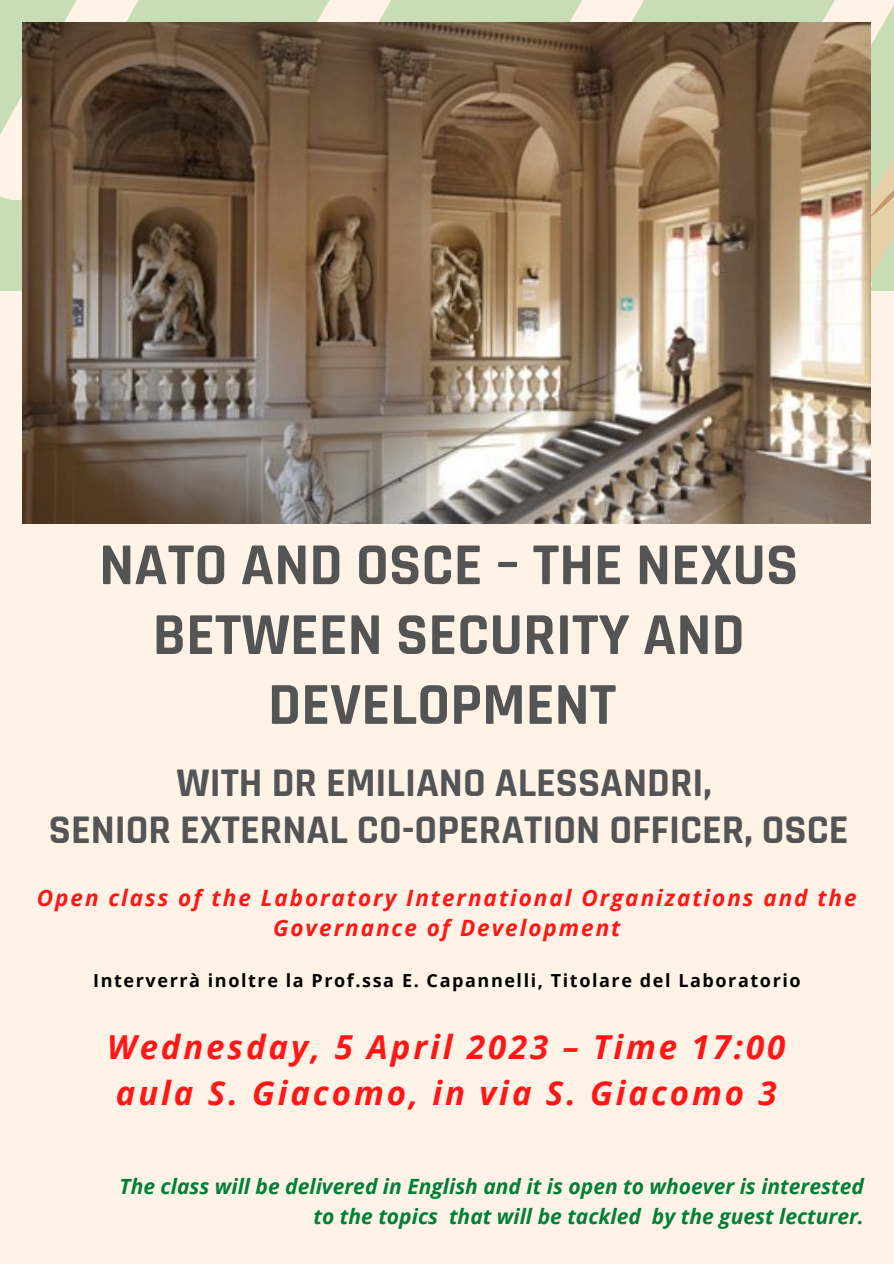
<style>
.page{position:relative;width:894px;height:1264px;background:#fff}
.page>*{position:absolute;margin:0;border:0;box-sizing:border-box;transform-origin:0 0}
.t1{font:700 60px/69.8px "Rajdhani";color:#545454;text-align:center}
.t2{font:700 41.1px/47.2px "Rajdhani";color:#545454;text-align:center}
.t3{font:italic 700 33px/46.2px "Open Sans";letter-spacing:.09em;color:#ff1616}
.t4{font:italic 700 22.5px/30.5px "Open Sans";letter-spacing:.085em;color:#ff1616;text-align:center}
.t5{font:italic 700 21px/29.2px "Open Sans";color:#008037;text-align:right}
.t6{font:700 18px "Open Sans";letter-spacing:.085em;color:#000}
</style>
<div class="page">
<svg style="left:0;top:0;width:893px;height:220px;background:#d6e0c0"></svg>
<svg style="left:0;top:244px;width:22px;height:47px"></svg>
<div style="left:0;top:291px;width:893px;height:972px;background:#fff3e7"></div>
<img style="left:22px;top:22px;width:848px;height:501px">
<h1 class="t1" style="left:99px;top:531px;width:700px">NATO AND OSCE – THE NEXUS<br>BETWEEN SECURITY AND<br>DEVELOPMENT</h1>
<h2 class="t2" style="left:49px;top:760px;width:801px">WITH DR EMILIANO ALESSANDRI,<br>SENIOR EXTERNAL CO-OPERATION OFFICER, OSCE</h2>
<p class="t4" style="left:37px;top:881px;width:821px">Open class of the Laboratory International Organizations and the<br>Governance of Development</p>
<p class="t6" style="left:93px;top:967px;width:708px">Interverrà inoltre la Prof.ssa E. Capannelli, Titolare del Laboratorio</p>
<h3 class="t3" style="left:107px;top:1022px;width:679px">Wednesday, 5 April 2023 – Time 17:00 aula S. Giacomo, in via S. Giacomo 3</h3>
<p class="t5" style="left:119px;top:1171px;width:745px">The class will be delivered in English and it is open to whoever is interested to the topics that will be tackled by the guest lecturer.</p>
</div>
